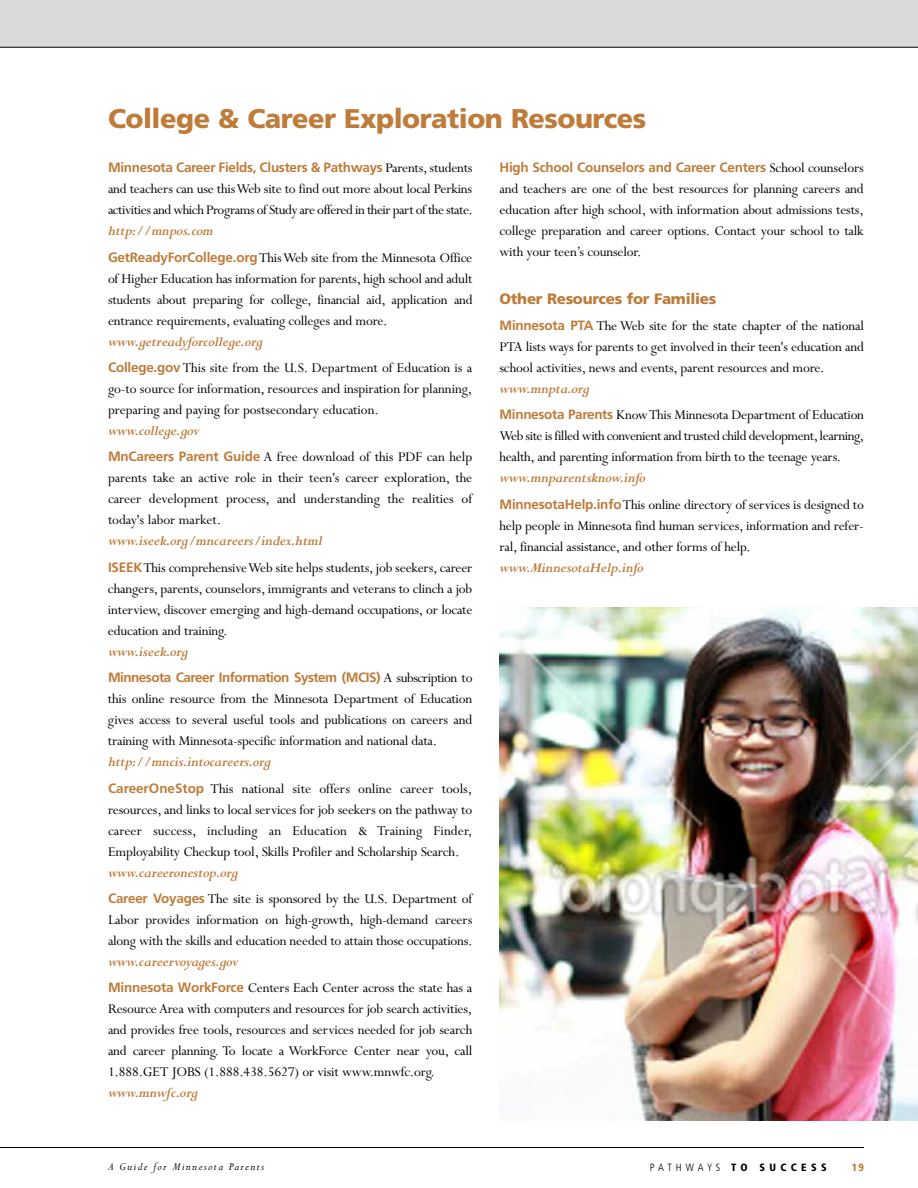
<style>
.page{position:relative;width:918px;height:1188px;background:#fff}
.page>*{position:absolute;margin:0;border:0;box-sizing:border-box;transform-origin:0 0}
.t1{font:900 27px "Frutiger";letter-spacing:-.02em;color:#be7b39}
.t2{font:15px/21px "Perpetua";letter-spacing:-.015em;color:#000}
.t3{font:italic 700 15px "Perpetua";letter-spacing:-.015em;color:#be7b39}
.t4{font:900 15px "Frutiger";letter-spacing:-.02em;color:#be7b39}
.t5{font:700 13.5px "Frutiger";letter-spacing:-.02em;color:#be7b39}
.t6{font:700 13.5px "Frutiger";letter-spacing:-.04em;color:#be7b39}
.t7{font:italic 12px "Perpetua";letter-spacing:.115em;color:#000}
.t8{font:900 condensed 10.5px "Frutiger";color:#000}
.t9{font:900 condensed 10.5px "Frutiger";color:#be7b39}
.s1{font-family:"Perpetua";font-weight:400;font-size:15px;color:#000}
.s2{font-weight:700;font-style:italic;color:#be7b39}
.s3{font-family:"Frutiger";font-weight:700;font-size:13.5px;color:#be7b39}
.s4{font-weight:300}
</style>
<div class="page">
<hr style="left:0;top:1147px;width:864px;height:1px;background:#000">
<div style="left:0;top:0;width:918px;height:47px;background:#d9d9d9"></div>
<hr style="left:0;top:47px;width:918px;height:1px;background:#000">
<img style="left:499px;top:608px;width:419px;height:512px">
<h1 class="t1" style="left:108px;top:108px;width:540px">College &amp; Career Exploration Resources</h1>
<p class="t5" style="left:108px;top:162px;width:366px">Minnesota Career Fields, Clusters &amp; Pathways <span class="s1">Parents, students</span></p>
<p class="t2" style="left:108px;top:180px;width:366px">and teachers can use this Web site to find out more about local Perkins activities and which Programs of Study are offered in their part of the state.</p>
<p class="t2" style="left:108px;top:219px;width:366px;line-height:26.4px"><span class="s2">http://mnpos.com<br></span><span class="s3">GetReadyForCollege.org</span>This Web site from the Minnesota Office</p>
<p class="t2" style="left:108px;top:269px;width:366px;text-align:justify">of Higher Education has information for parents, high school and adult students about preparing for college, financial aid, application and entrance requirements, evaluating colleges and more.</p>
<p class="t2" style="left:108px;top:329px;width:366px;line-height:26.4px"><span class="s2">www.getreadyforcollege.org<br></span><span class="s3">College.gov</span> This site from the U.S. Department of Education is a</p>
<p class="t2" style="left:108px;top:380px;width:366px">go-to source for information, resources and inspiration for planning, preparing and paying for postsecondary education.</p>
<p class="t2" style="left:108px;top:419px;width:366px;line-height:26.4px"><span class="s2">www.college.gov<br></span><span class="s3">MnCareers Parent Guide</span> A free download of this PDF can help</p>
<p class="t2" style="left:108px;top:469px;width:366px;text-align:justify">parents take an active role in their teen's career exploration, the career development process, and understanding the realities of today's labor market.</p>
<p class="t2" style="left:108px;top:529px;width:366px;line-height:26.4px"><span class="s2">www.iseek.org/mncareers/index.html<br></span><span class="s3">ISEEK</span>This comprehensiveWeb site helps students, job seekers, career</p>
<p class="t2" style="left:108px;top:579px;width:366px;text-align:justify">changers, parents, counselors, immigrants and veterans to clinch a job interview, discover emerging and high-demand occupations, or locate education and training.</p>
<p class="t3" style="left:108px;top:646px;width:82px">www.iseek.org</p>
<p class="t6" style="left:108px;top:672px;width:366px">Minnesota Career Information System (MCIS) <span class="s1">A subscription to</span></p>
<p class="t2" style="left:108px;top:690px;width:366px;text-align:justify">this online resource from the Minnesota Department of Education gives access to several useful tools and publications on careers and training with Minnesota-specific information and national data.</p>
<p class="t2" style="left:108px;top:750px;width:366px;line-height:26.4px"><span class="s2">http://mncis.intocareers.org<br></span><span class="s3">CareerOneStop</span> This national site offers online career tools,</p>
<p class="t2" style="left:108px;top:800px;width:366px;text-align:justify">resources, and links to local services for job seekers on the pathway to career success, including an Education &amp; Training Finder, Employability Checkup tool, Skills Profiler and Scholarship Search.</p>
<p class="t2" style="left:108px;top:860px;width:366px;line-height:26.4px"><span class="s2">www.careeronestop.org<br></span><span class="s3">Career Voyages</span> The site is sponsored by the U.S. Department of</p>
<p class="t2" style="left:108px;top:911px;width:366px">Labor provides information on high-growth, high-demand careers along with the skills and education needed to attain those occupations.</p>
<p class="t2" style="left:108px;top:950px;width:366px;line-height:26.4px"><span class="s2">www.careervoyages.gov<br></span><span class="s3">Minnesota WorkForce</span> Centers Each Center across the state has a</p>
<p class="t2" style="left:108px;top:1000px;width:366px;text-align:justify">Resource Area with computers and resources for job search activities, and provides free tools, resources and services needed for job search and career planning. To locate a WorkForce Center near you, call 1.888.GET JOBS (1.888.438.5627) or visit www.mnwfc.org.</p>
<p class="t3" style="left:108px;top:1087px;width:92px">www.mnwfc.org</p>
<p class="t5" style="left:500px;top:162px;width:366px">High School Counselors and Career Centers <span class="s1">School counselors</span></p>
<p class="t2" style="left:499px;top:180px;width:366px;text-align:justify">and teachers are one of the best resources for planning careers and education after high school, with information about admissions tests, college preparation and career options. Contact your school to talk with your teen’s counselor.</p>
<p class="t4" style="left:500px;top:292px;width:218px">Other Resources for Families</p>
<p class="t2" style="left:499px;top:317px;width:366px;text-align:justify"><span class="s3">Minnesota PTA</span> The Web site for the state chapter of the national PTA lists ways for parents to get involved in their teen's education and school activities, news and events, parent resources and more.</p>
<p class="t2" style="left:500px;top:377px;width:366px;line-height:26.4px"><span class="s2">www.mnpta.org<br></span><span class="s3">Minnesota Parents</span> Know This Minnesota Department of Education</p>
<p class="t2" style="left:499px;top:427px;width:366px">Web site is filled with convenient and trusted child development,learning, health, and parenting information from birth to the teenage years.</p>
<p class="t2" style="left:500px;top:466px;width:366px;line-height:26.4px"><span class="s2">www.mnparentsknow.info<br></span><span class="s3">MinnesotaHelp.info</span>This online directory of services is designed to</p>
<p class="t2" style="left:499px;top:516px;width:366px">help people in Minnesota find human services, information and refer&shy;ral, financial assistance, and other forms of help.</p>
<p class="t3" style="left:500px;top:562px;width:146px">www.MinnesotaHelp.info</p>
<p class="t7" style="left:108px;top:1162px;width:158px">A Guide for Minnesota Parents</p>
<p class="t8" style="left:650px;top:1163px;width:179px"><span class="s4">PATHWAYS</span> TO SUCCESS</p>
<p class="t9" style="left:852px;top:1163px;width:14px">19</p>
</div>
